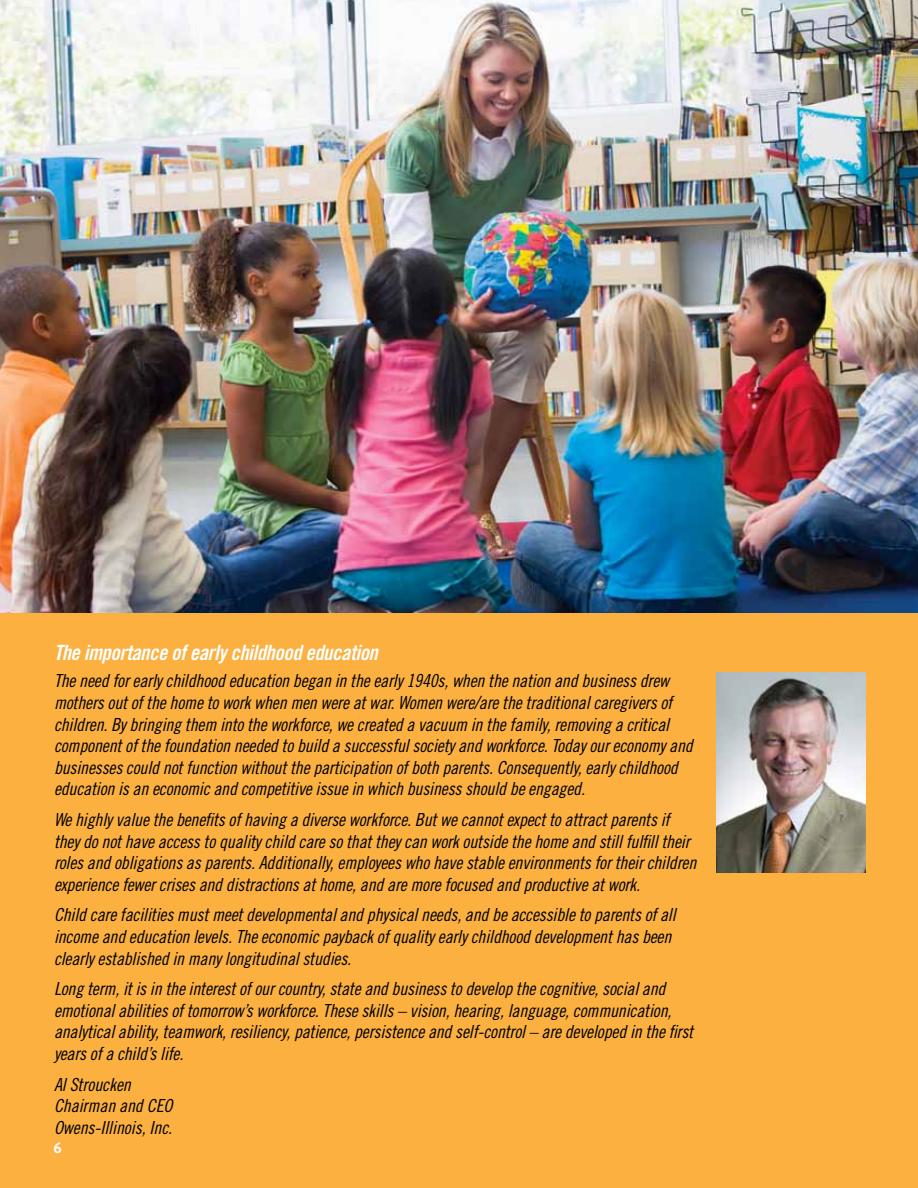
<style>
.page{position:relative;width:918px;height:1188px;background:#fff}
.page>*{position:absolute;margin:0;border:0;box-sizing:border-box;transform-origin:0 0}
.t1{font:21px "Trade Gothic Bold Cond Twenty Obl";letter-spacing:-.02em;color:#fff}
.t2{font:18px/21.6px "Trade Gothic Cond Eighteen Obl";letter-spacing:-.01em;color:#000}
.t3{font:15px "Meta Bold LF";color:#fff}
</style>
<div class="page">
<div style="left:0;top:612px;width:918px;height:576px;background:#fbb040"></div>
<img style="left:0;top:0;width:918px;height:612px">
<img style="left:717px;top:672px;width:148px;height:201px">
<p class="t1" style="left:54px;top:640px;width:325px">The importance of early childhood education</p>
<p class="t2" style="left:54px;top:670px;width:640px">The need for early childhood education began in the early 1940s, when the nation and business drew mothers out of the home to work when men were at war. Women were/are the traditional caregivers of children. By bringing them into the workforce, we created a vacuum in the family, removing a critical component of the foundation needed to build a successful society and workforce. Today our economy and businesses could not function without the participation of both parents. Consequently, early childhood education is an economic and competitive issue in which business should be engaged.</p>
<p class="t2" style="left:54px;top:809px;width:644px">We highly value the benefits of having a diverse workforce. But we cannot expect to attract parents if they do not have access to quality child care so that they can work outside the home and still fulfill their roles and obligations as parents. Additionally, employees who have stable environments for their children experience fewer crises and distractions at home, and are more focused and productive at work.</p>
<p class="t2" style="left:54px;top:904px;width:623px">Child care facilities must meet developmental and physical needs, and be accessible to parents of all income and education levels. The economic payback of quality early childhood development has been clearly established in many longitudinal studies.</p>
<p class="t2" style="left:54px;top:978px;width:641px">Long term, it is in the interest of our country, state and business to develop the cognitive, social and emotional abilities of tomorrow’s workforce. These skills – vision, hearing, language, communication, analytical ability, teamwork, resiliency, patience, persistence and self-control – are developed in the first years of a child’s life.</p>
<p class="t2" style="left:54px;top:1073px;width:120px">Al Stroucken<br>Chairman and CEO<br>Owens-Illinois, Inc.</p>
<p class="t3" style="left:53px;top:1139px;width:10px">6</p>
</div>
